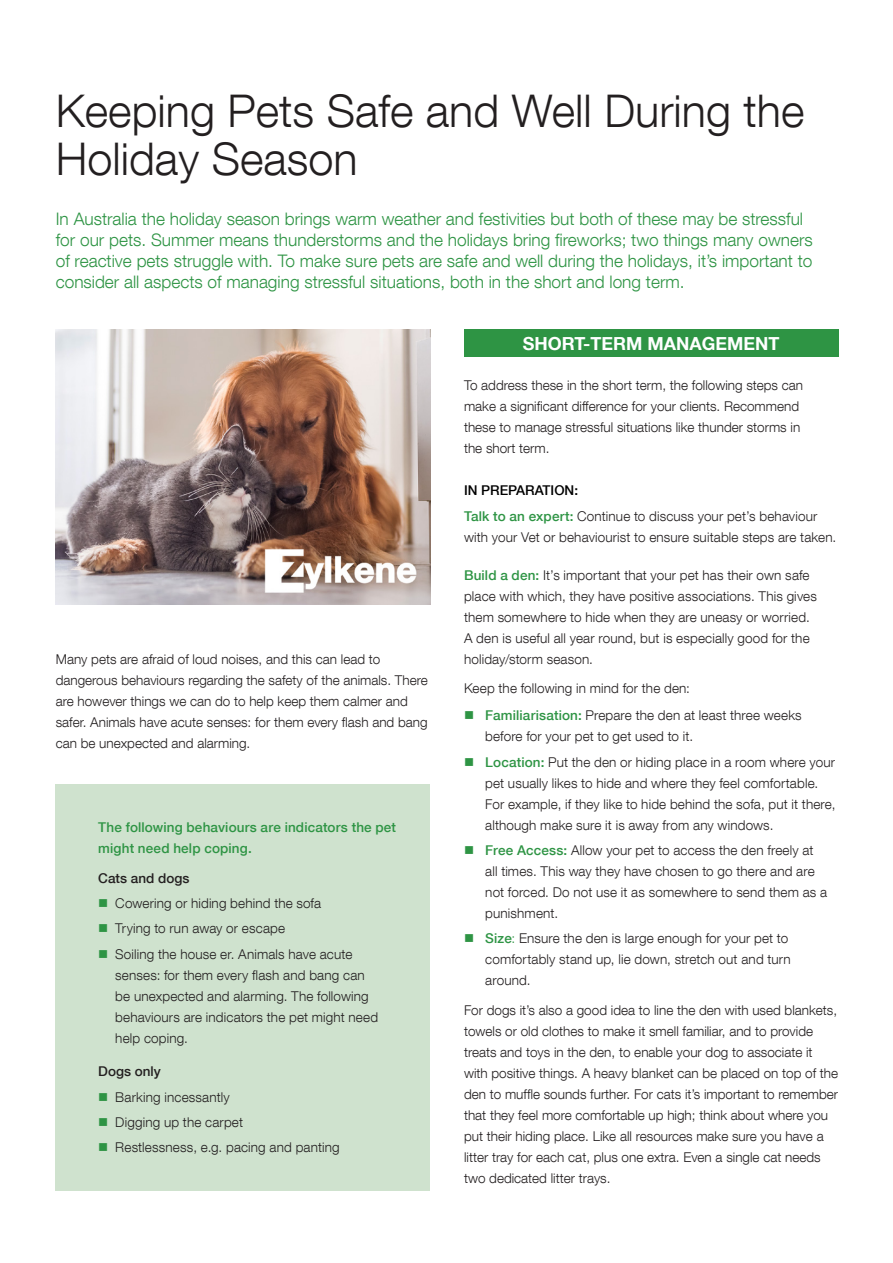
<style>
.page{position:relative;width:893px;height:1263px;background:#fff}
.page>*{position:absolute;margin:0;border:0;box-sizing:border-box;transform-origin:0 0}
.Article_Heading{font:300 45px/48px "Helvetica Neue LT Com";color:#231f20}
.Body_Copy{font:700 18px "Helvetica Neue LT Com";color:#fff}
.Lead_In{font:300 17.25px/21px "Helvetica Neue LT Com";color:#2e9444}
.Body_Copy-2{font:300 13.5px/21px "Helvetica Neue LT Com";color:#231f20}
.Bullet_Point_-Green{font:300 13.5px/21px "Helvetica Neue LT Com";letter-spacing:.01em;color:#231f20}
.Bullet_Point_-Green-2{font:500 13.5px/21px "Helvetica Neue LT Com";letter-spacing:.01em;color:#2e9444}
.Body_Copy-3{font:500 13.5px "Helvetica Neue LT Com";color:#231f20}
.Body_Copy-4{font:500 13.5px "Helvetica Neue LT Com";color:#000}
.s1{font-weight:500;color:#2e9444}
.s2{color:#2e9444}
</style>
<div class="page">
<div style="left:56px;top:784px;width:374px;height:407px;background:#cfe2ce"></div>
<img style="left:56px;top:329px;width:374px;height:275px">
<div style="left:464px;top:330px;width:374px;height:27px;background:#2e9444"></div>
<p class="Article_Heading" style="left:56px;top:86px;width:750px">Keeping Pets Safe and Well During the<br>Holiday Season</p>
<p class="Lead_In" style="left:56px;top:208px;width:758px">In Australia the holiday season brings warm weather and festivities but both of these may be stressful for our pets. Summer means thunderstorms and the holidays bring fireworks; two things many owners of reactive pets struggle with. To make sure pets are safe and well during the holidays, it’s important to consider all aspects of managing stressful situations, both in the short and long term.</p>
<p class="Body_Copy-2" style="left:56px;top:648px;width:373px">Many pets are afraid of loud noises, and this can lead to dangerous behaviours regarding the safety of the animals. There are however things we can do to help keep them calmer and safer. Animals have acute senses: for them every flash and bang can be unexpected and alarming.</p>
<p class="Bullet_Point_-Green-2" style="left:98px;top:817px;width:299px">The following behaviours are indicators the pet might need help coping.</p>
<p class="Body_Copy-3" style="left:98px;top:870px;width:93px">Cats and dogs</p>
<p class="Body_Copy-2" style="left:115px;top:892px;width:207px">Cowering or hiding behind the sofa</p>
<p class="Body_Copy-2" style="left:115px;top:918px;width:171px">Trying to run away or escape</p>
<p class="Body_Copy-2" style="left:115px;top:943px;width:264px">Soiling the house er. Animals have acute senses: for them every flash and bang can be unexpected and alarming. The following behaviours are indicators the pet might need help coping.</p>
<p class="Body_Copy-3" style="left:98px;top:1063px;width:64px">Dogs only</p>
<p class="Body_Copy-2" style="left:115px;top:1086px;width:116px">Barking incessantly</p>
<p class="Body_Copy-2" style="left:115px;top:1111px;width:129px">Digging up the carpet</p>
<p class="Body_Copy-2" style="left:115px;top:1136px;width:226px">Restlessness, e.g. pacing and panting</p>
<p class="Body_Copy" style="left:523px;top:332px;width:258px">SHORT-TERM MANAGEMENT</p>
<p class="Body_Copy-2" style="left:464px;top:374px;width:341px">To address these in the short term, the following steps can make a significant difference for your clients. Recommend these to manage stressful situations like thunder storms in the short term.</p>
<p class="Body_Copy-4" style="left:464px;top:482px;width:116px">IN PREPARATION:</p>
<p class="Bullet_Point_-Green" style="left:464px;top:505px;width:374px"><span class="s1">Talk to an expert:</span> Continue to discuss your pet’s behaviour with your Vet or behaviourist to ensure suitable steps are taken.</p>
<p class="Bullet_Point_-Green" style="left:464px;top:564px;width:354px"><span class="s1">Build a den:</span> It’s important that your pet has their own safe place with which, they have positive associations. This gives them somewhere to hide when they are uneasy or worried.<br>A den is useful all year round, but is especially good for the holiday/storm season.</p>
<p class="Bullet_Point_-Green" style="left:464px;top:677px;width:227px">Keep the following in mind for the den:</p>
<p class="Body_Copy-2" style="left:485px;top:705px;width:318px"><span class="s1">Familiarisation:</span> Prepare the den at least three weeks before for your pet to get used to it.</p>
<p class="Body_Copy-2" style="left:485px;top:751px;width:352px"><span class="s1">Location:</span> Put the den or hiding place in a room where your pet usually likes to hide and where they feel comfortable.<br>For example, if they like to hide behind the sofa, put it there, although make sure it is away from any windows.</p>
<p class="Body_Copy-2" style="left:485px;top:839px;width:343px"><span class="s1">Free Access:</span> Allow your pet to access the den freely at all times. This way they have chosen to go there and are not forced. Do not use it as somewhere to send them as a punishment.</p>
<p class="Body_Copy-2" style="left:485px;top:928px;width:307px"><span class="s1">Size</span><span class="s2">:</span> Ensure the den is large enough for your pet to comfortably stand up, lie down, stretch out and turn around.</p>
<p class="Body_Copy-2" style="left:464px;top:999px;width:376px">For dogs it’s also a good idea to line the den with used blankets, towels or old clothes to make it smell familiar, and to provide treats and toys in the den, to enable your dog to associate it with positive things. A heavy blanket can be placed on top of the den to muffle sounds further. For cats it’s important to remember that they feel more comfortable up high; think about where you put their hiding place. Like all resources make sure you have a litter tray for each cat, plus one extra. Even a single cat needs two dedicated litter trays.</p>
</div>
